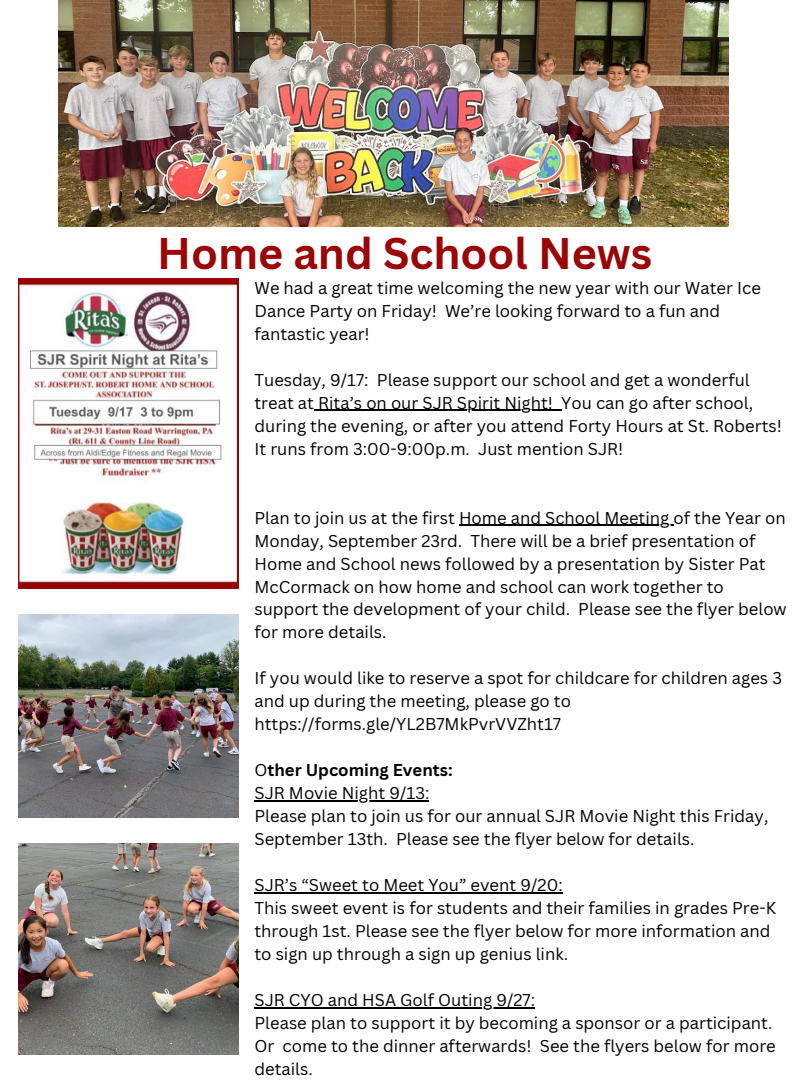
<style>
.page{position:relative;width:810px;height:1080px;background:#fff}
.page>*{position:absolute;margin:0;border:0;box-sizing:border-box;transform-origin:0 0}
.t1{font:700 43.12px "Canva Sans";color:#9b0505}
.t2{font:16.62px/23px "Canva Sans";color:#000}
.t3{font:700 16.62px "Canva Sans";color:#000}
.s1{font-weight:400}
</style>
<div class="page">
<img style="left:59px;top:0;width:670px;height:227px">
<img style="left:18px;top:844px;width:220px;height:211px">
<img style="left:18px;top:278px;width:220px;height:310px">
<img style="left:18px;top:614px;width:220px;height:204px">
<hr style="left:314px;top:410px;width:239px;height:1px;background:#000">
<hr style="left:459px;top:525px;width:214px;height:1px;background:#000">
<hr style="left:255px;top:800px;width:174px;height:2px;background:#000">
<hr style="left:255px;top:892px;width:308px;height:1px;background:#000">
<hr style="left:255px;top:1007px;width:280px;height:1px;background:#000">
<p class="t1" style="left:157px;top:223px;width:497px">Home and School News</p>
<p class="t2" style="left:255px;top:276px;width:508px">We had a great time welcoming the new year with our Water Ice<br>Dance Party on Friday! We’re looking forward to a fun and fantastic year!</p>
<p class="t2" style="left:255px;top:368px;width:500px">Tuesday, 9/17: Please support our school and get a wonderful treat at Rita’s on our SJR Spirit Night! You can go after school,</p>
<p class="t2" style="left:255px;top:414px;width:529px">during the evening, or after you attend Forty Hours at St. Roberts!<br>It runs from 3:00-9:00p.m. Just mention SJR!</p>
<p class="t2" style="left:255px;top:506px;width:533px">Plan to join us at the first Home and School Meeting of the Year on</p>
<p class="t2" style="left:255px;top:529px;width:534px">Monday, September 23rd. There will be a brief presentation of Home and School news followed by a presentation by Sister Pat McCormack on how home and school can work together to support the development of your child. Please see the flyer below for more details.</p>
<p class="t2" style="left:255px;top:666px;width:529px">If you would like to reserve a spot for childcare for children ages 3</p>
<p class="t2" style="left:255px;top:689px;width:318px">and up during the meeting, please go to https://forms.gle/YL2B7MkPvrVVZht17</p>
<p class="t3" style="left:255px;top:759px;width:200px"><span class="s1">O</span>ther Upcoming Events:</p>
<p class="t2" style="left:255px;top:781px;width:176px">SJR Movie Night 9/13:</p>
<p class="t2" style="left:255px;top:804px;width:515px">Please plan to join us for our annual SJR Movie Night this Friday,<br>September 13th. Please see the flyer below for details.</p>
<p class="t2" style="left:255px;top:873px;width:310px">SJR’s “Sweet to Meet You” event 9/20:</p>
<p class="t2" style="left:255px;top:896px;width:523px">This sweet event is for students and their families in grades Pre-K through 1st. Please see the flyer below for more information and to sign up through a sign up genius link.</p>
<p class="t2" style="left:255px;top:988px;width:282px">SJR CYO and HSA Golf Outing 9/27:</p>
<p class="t2" style="left:255px;top:1011px;width:523px">Please plan to support it by becoming a sponsor or a participant.<br>Or come to the dinner afterwards! See the flyers below for more details.</p>
</div>
